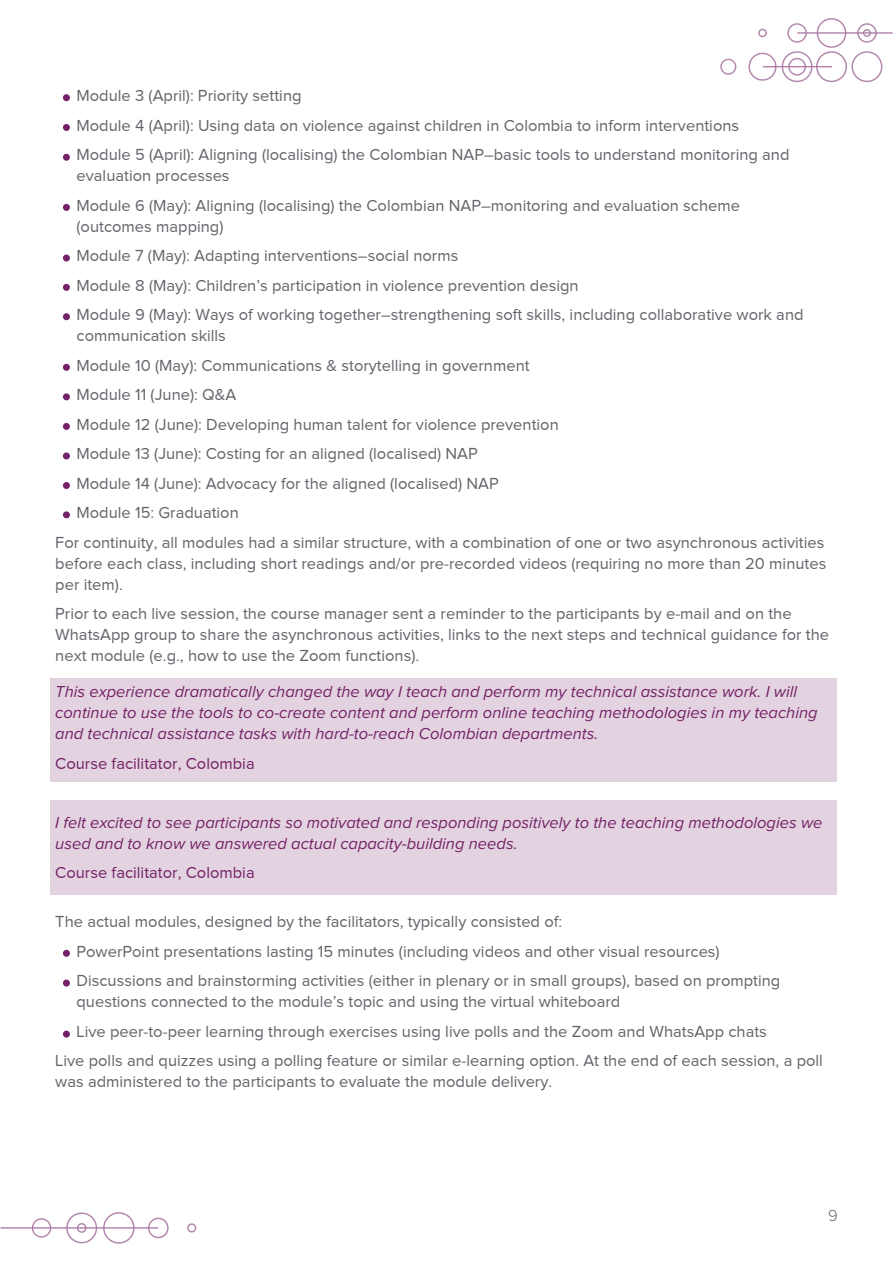
<style>
.page{position:relative;width:893px;height:1263px;background:#fff}
.page>*{position:absolute;margin:0;border:0;box-sizing:border-box;transform-origin:0 0}
.t1{font:16.5px/29.5px "Proxima Nova";color:#64656b}
.t2{font:italic 16.5px/21px "Proxima Nova";color:#742267}
.t3{font:16.5px "Proxima Nova";color:#742267}
.t4{font:300 16.5px "Proxima Nova";color:#64656b}
</style>
<div class="page">
<svg style="left:187px;top:1223px;width:9px;height:9px"></svg>
<svg style="left:0;top:1212px;width:169px;height:32px"></svg>
<svg style="left:720px;top:59px;width:16px;height:16px"></svg>
<svg style="left:748px;top:18px;width:145px;height:64px"></svg>
<div style="left:63px;top:94px;width:7px;height:7px;background:#742267;border-radius:50%"></div>
<div style="left:63px;top:124px;width:7px;height:7px;background:#742267;border-radius:50%"></div>
<div style="left:63px;top:154px;width:7px;height:7px;background:#742267;border-radius:50%"></div>
<div style="left:63px;top:204px;width:7px;height:7px;background:#742267;border-radius:50%"></div>
<div style="left:63px;top:254px;width:7px;height:7px;background:#742267;border-radius:50%"></div>
<div style="left:63px;top:284px;width:7px;height:7px;background:#742267;border-radius:50%"></div>
<div style="left:63px;top:313px;width:7px;height:7px;background:#742267;border-radius:50%"></div>
<div style="left:63px;top:364px;width:7px;height:7px;background:#742267;border-radius:50%"></div>
<div style="left:63px;top:393px;width:7px;height:7px;background:#742267;border-radius:50%"></div>
<div style="left:63px;top:423px;width:7px;height:7px;background:#742267;border-radius:50%"></div>
<div style="left:63px;top:452px;width:7px;height:7px;background:#742267;border-radius:50%"></div>
<div style="left:63px;top:482px;width:7px;height:7px;background:#742267;border-radius:50%"></div>
<div style="left:63px;top:511px;width:7px;height:7px;background:#742267;border-radius:50%"></div>
<div style="left:63px;top:950px;width:7px;height:7px;background:#742267;border-radius:50%"></div>
<div style="left:63px;top:979px;width:7px;height:7px;background:#742267;border-radius:50%"></div>
<div style="left:63px;top:1030px;width:7px;height:7px;background:#742267;border-radius:50%"></div>
<div style="left:50px;top:678px;width:787px;height:103px;background:#e3d3e1"></div>
<div style="left:50px;top:800px;width:787px;height:95px;background:#e3d3e1"></div>
<p class="t1" style="left:77px;top:81px;width:714px">Module 3 (April): Priority setting<br>Module 4 (April): Using data on violence against children in Colombia to inform interventions<br>Module 5 (April): Aligning (localising) the Colombian NAP–basic tools to understand monitoring and</p>
<p class="t1" style="left:77px;top:161px;width:665px">evaluation processes<br>Module 6 (May): Aligning (localising) the Colombian NAP–monitoring and evaluation scheme</p>
<p class="t1" style="left:77px;top:211px;width:729px">(outcomes mapping)<br>Module 7 (May): Adapting interventions–social norms<br>Module 8 (May): Children’s participation in violence prevention design<br>Module 9 (May): Ways of working together–strengthening soft skills, including collaborative work and</p>
<p class="t1" style="left:77px;top:321px;width:151px">communication skills</p>
<p class="t1" style="left:77px;top:350px;width:455px">Module 10 (May): Communications &amp; storytelling in government</p>
<p class="t1" style="left:77px;top:380px;width:161px">Module 11 (June): Q&amp;A</p>
<p class="t1" style="left:77px;top:409px;width:484px">Module 12 (June): Developing human talent for violence prevention</p>
<p class="t1" style="left:77px;top:439px;width:403px">Module 13 (June): Costing for an aligned (localised) NAP</p>
<p class="t1" style="left:77px;top:468px;width:424px">Module 14 (June): Advocacy for the aligned (localised) NAP</p>
<p class="t1" style="left:77px;top:498px;width:164px">Module 15: Graduation</p>
<p class="t1" style="left:55px;top:527px;width:771px">For continuity, all modules had a similar structure, with a combination of one or two asynchronous activities</p>
<p class="t1" style="left:55px;top:553px;width:772px;line-height:21px">before each class, including short readings and/or pre-recorded videos (requiring no more than 20 minutes per item).</p>
<p class="t1" style="left:55px;top:603px;width:775px;line-height:21px">Prior to each live session, the course manager sent a reminder to the participants by e-mail and on the<br>WhatsApp group to share the asynchronous activities, links to the next steps and technical guidance for the next module (e.g., how to use the Zoom functions).</p>
<p class="t2" style="left:55px;top:682px;width:764px">This experience dramatically changed the way I teach and perform my technical assistance work. I will continue to use the tools to co-create content and perform online teaching methodologies in my teaching and technical assistance tasks with hard-to-reach Colombian departments.</p>
<p class="t3" style="left:55px;top:754px;width:201px">Course facilitator, Colombia</p>
<p class="t2" style="left:55px;top:812px;width:769px">I felt excited to see participants so motivated and responding positively to the teaching methodologies we used and to know we answered actual capacity-building needs.</p>
<p class="t3" style="left:55px;top:864px;width:201px">Course facilitator, Colombia</p>
<p class="t1" style="left:77px;top:907px;width:705px;text-indent:-21px">The actual modules, designed by the facilitators, typically consisted of:<br>PowerPoint presentations lasting 15 minutes (including videos and other visual resources)<br>Discussions and brainstorming activities (either in plenary or in small groups), based on prompting</p>
<p class="t1" style="left:77px;top:987px;width:545px">questions connected to the module’s topic and using the virtual whiteboard</p>
<p class="t1" style="left:77px;top:1016px;width:692px">Live peer-to-peer learning through exercises using live polls and the Zoom and WhatsApp chats</p>
<p class="t1" style="left:55px;top:1046px;width:769px">Live polls and quizzes using a polling feature or similar e-learning option. At the end of each session, a poll</p>
<p class="t1" style="left:55px;top:1067px;width:498px">was administered to the participants to evaluate the module delivery.</p>
<p class="t4" style="left:828px;top:1208px;width:11px">9</p>
</div>
